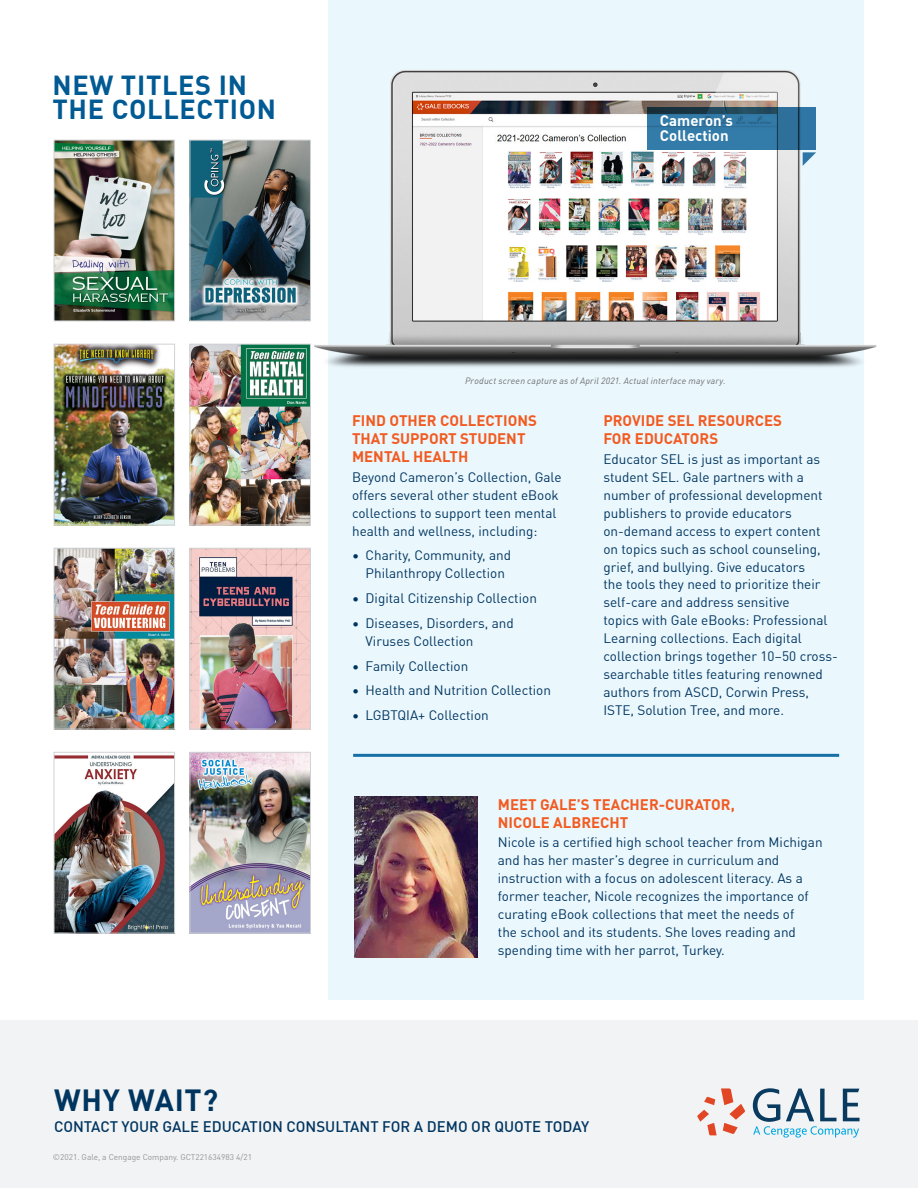
<style>
.page{position:relative;width:918px;height:1188px;background:#fff}
.page>*{position:absolute;margin:0;border:0;box-sizing:border-box;transform-origin:0 0}
.feature_header{font:700 30px "DIN Offc";letter-spacing:.025em;color:#003560}
.t1{font:700 27px/24px "DIN Offc";letter-spacing:.025em;color:#005a93}
.feature_header-2{font:700 15px/18px "DIN Offc";color:#f25b21}
.feature_header-3{font:500 15px "DIN Offc";color:#003560}
.feature_copy{font:700 15px/15px "DIN Offc";color:#fff}
.feature_copy-2{font:13.5px/18px "DIN Offc";color:#003560}
.Bullet_feature_copy{font:13.5px/18px "DIN Offc";color:#003560;text-align:center}
.t2{font:italic 9px "DIN Offc";letter-spacing:.025em;color:#6c6d70}
.t3{font:8.25px "DIN Offc";color:#939598}
</style>
<div class="page">
<div style="left:329px;top:0;width:535px;height:1000px;background:#e7f6fd"></div>
<img style="left:271px;top:45px;width:606px;height:357px">
<hr style="left:353px;top:754px;width:486px;height:3px;background:#1770a5">
<svg style="left:803px;top:152px;width:13px;height:14px"></svg>
<svg style="left:647px;top:107px;width:169px;height:43px;background:#2e6f97"></svg>
<div style="left:0;top:1021px;width:918px;height:167px;background:#f2f3f4"></div>
<svg style="left:697px;top:1088px;width:48px;height:47px"></svg>
<svg style="left:753px;top:1088px;width:107px;height:50px"></svg>
<img style="left:354px;top:796px;width:123px;height:162px">
<img style="left:56px;top:142px;width:117px;height:177px">
<div style="left:54px;top:140px;width:121px;height:181px;border:1px solid #d1d2d4"></div>
<img style="left:56px;top:346px;width:117px;height:177px">
<div style="left:54px;top:344px;width:121px;height:181px;border:1px solid #d1d2d4"></div>
<img style="left:56px;top:550px;width:117px;height:177px">
<div style="left:54px;top:548px;width:121px;height:181px;border:1px solid #d1d2d4"></div>
<img style="left:56px;top:755px;width:117px;height:176px">
<div style="left:54px;top:752px;width:121px;height:181px;border:1px solid #d1d2d4"></div>
<img style="left:192px;top:142px;width:117px;height:177px">
<div style="left:190px;top:140px;width:121px;height:181px;border:1px solid #d1d2d4"></div>
<img style="left:192px;top:346px;width:117px;height:177px">
<div style="left:190px;top:344px;width:121px;height:181px;border:1px solid #d1d2d4"></div>
<img style="left:192px;top:550px;width:117px;height:177px">
<div style="left:190px;top:548px;width:121px;height:181px;border:1px solid #d1d2d4"></div>
<img style="left:192px;top:754px;width:117px;height:177px">
<div style="left:190px;top:752px;width:121px;height:181px;border:1px solid #d1d2d4"></div>
<p class="t1" style="left:52px;top:73px;width:225px">NEW TITLES IN<br>THE COLLECTION</p>
<p class="feature_copy" style="left:660px;top:114px;width:75px">Cameron’s<br>Collection</p>
<p class="t2" style="left:465px;top:376px;width:262px">Product screen capture as of April 2021. Actual interface may vary.</p>
<p class="feature_header-2" style="left:352px;top:412px;width:186px">FIND OTHER COLLECTIONS<br>THAT SUPPORT STUDENT<br>MENTAL HEALTH</p>
<p class="feature_copy-2" style="left:352px;top:468px;width:211px">Beyond Cameron’s Collection, Gale offers several other student eBook collections to support teen mental health and wellness, including:</p>
<p class="Bullet_feature_copy" style="left:352px;top:546px;width:161px">• Charity, Community, and<br>Philanthropy Collection</p>
<p class="Bullet_feature_copy" style="left:352px;top:589px;width:186px">• Digital Citizenship Collection</p>
<p class="Bullet_feature_copy" style="left:366px;top:614px;width:150px;text-align:left;text-indent:-14px">• Diseases, Disorders, and<br>Viruses Collection</p>
<p class="Bullet_feature_copy" style="left:352px;top:657px;width:118px">• Family Collection</p>
<p class="Bullet_feature_copy" style="left:352px;top:681px;width:200px">• Health and Nutrition Collection</p>
<p class="Bullet_feature_copy" style="left:352px;top:706px;width:138px">• LGBTQIA+ Collection</p>
<p class="feature_header-2" style="left:603px;top:412px;width:180px">PROVIDE SEL RESOURCES<br>FOR EDUCATORS</p>
<p class="feature_copy-2" style="left:603px;top:450px;width:236px">Educator SEL is just as important as student SEL. Gale partners with a number of professional development publishers to provide educators on-demand access to expert content on topics such as school counseling, grief, and bullying. Give educators<br>the tools they need to prioritize their self-care and address sensitive<br>topics with Gale eBooks: Professional Learning collections. Each digital collection brings together 10–50 cross&shy;searchable titles featuring renowned authors from ASCD, Corwin Press, ISTE, Solution Tree, and more.</p>
<p class="feature_header-2" style="left:498px;top:796px;width:239px">MEET GALE’S TEACHER-CURATOR,<br>NICOLE ALBRECHT</p>
<p class="feature_copy-2" style="left:498px;top:834px;width:326px">Nicole is a certified high school teacher from Michigan and has her master’s degree in curriculum and instruction with a focus on adolescent literacy. As a former teacher, Nicole recognizes the importance of curating eBook collections that meet the needs of<br>the school and its students. She loves reading and spending time with her parrot, Turkey.</p>
<p class="feature_header" style="left:54px;top:1080px;width:166px">WHY WAIT?</p>
<p class="feature_header-3" style="left:54px;top:1117px;width:537px">CONTACT YOUR GALE EDUCATION CONSULTANT FOR A DEMO OR QUOTE TODAY</p>
<p class="t3" style="left:53px;top:1152px;width:201px">©2021. Gale, a Cengage Company. GCT221634983 4/21</p>
</div>
